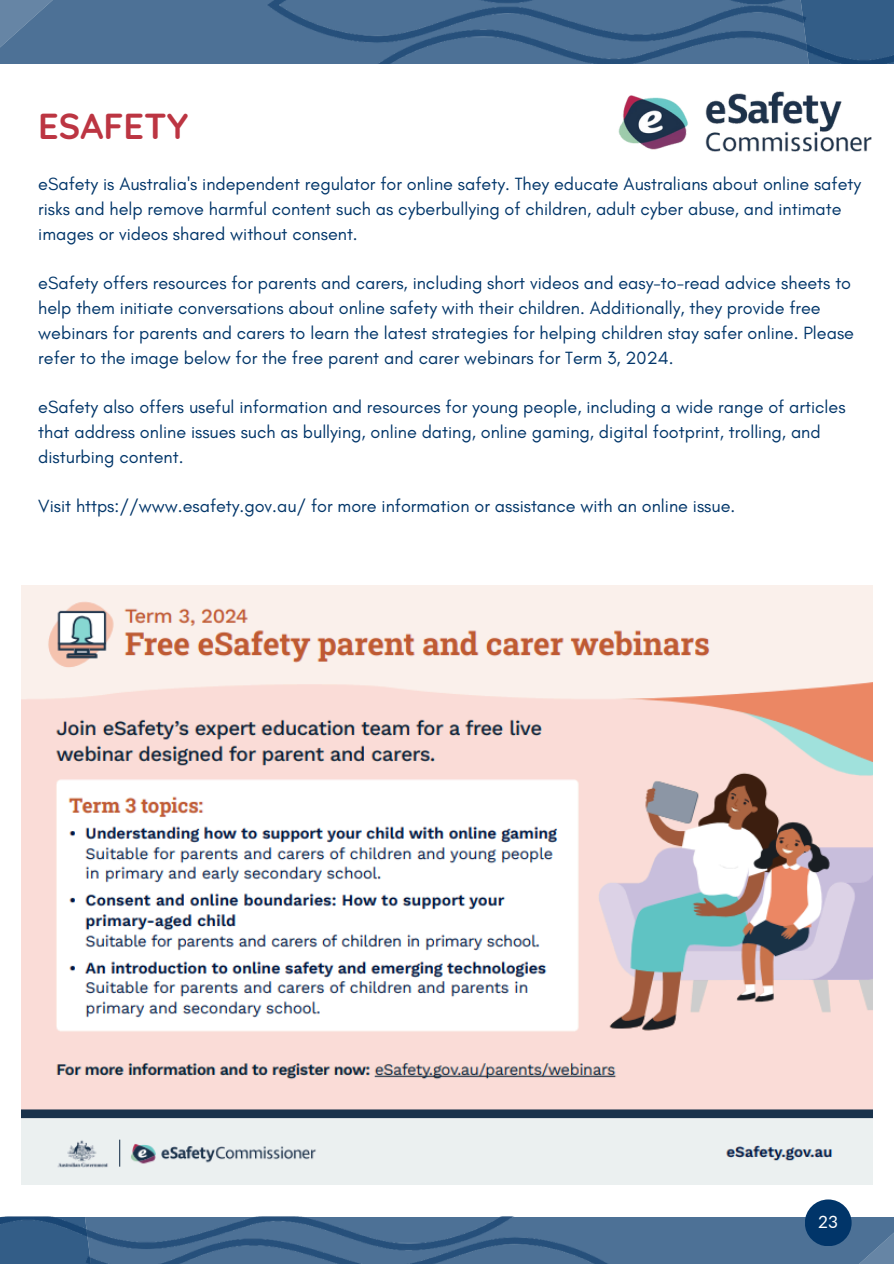
<style>
.page{position:relative;width:894px;height:1264px;background:#fff}
.page>*{position:absolute;margin:0;border:0;box-sizing:border-box;transform-origin:0 0}
.t1{font:700 36px "Quicksand";color:#bc3542}
.t2{font:18px/24.8px "Glacial Indifference";color:#013569}
.t3{font:17.1px "Lato";color:#fff}
</style>
<div class="page">
<svg style="left:0;top:0;width:253px;height:63px;background:#4f7297"></svg>
<div style="left:638px;top:1216px;width:255px;height:47px;background:#4d7196"></div>
<img style="left:0;top:1216px;width:638px;height:47px">
<img style="left:253px;top:0;width:640px;height:64px">
<img style="left:21px;top:585px;width:851px;height:599px">
<img style="left:618px;top:91px;width:254px;height:61px">
<div style="left:804px;top:1199px;width:47px;height:47px;background:#013569;border-radius:50%"></div>
<h1 class="t1" style="left:38px;top:103px;width:151px">ESAFETY</h1>
<p class="t2" style="left:38px;top:171px;width:824px">eSafety is Australia's independent regulator for online safety. They educate Australians about online safety risks and help remove harmful content such as cyberbullying of children, adult cyber abuse, and intimate images or videos shared without consent.</p>
<p class="t2" style="left:38px;top:270px;width:817px">eSafety offers resources for parents and carers, including short videos and easy-to-read advice sheets to help them initiate conversations about online safety with their children. Additionally, they provide free webinars for parents and carers to learn the latest strategies for helping children stay safer online. Please refer to the image below for the free parent and carer webinars for Term 3, 2024.</p>
<p class="t2" style="left:38px;top:394px;width:808px">eSafety also offers useful information and resources for young people, including a wide range of articles that address online issues such as bullying, online dating, online gaming, digital footprint, trolling, and disturbing content.</p>
<p class="t2" style="left:38px;top:493px;width:698px">Visit https://www.esafety.gov.au/ for more information or assistance with an online issue.</p>
<p class="t3" style="left:818px;top:1210px;width:21px">23</p>
</div>
